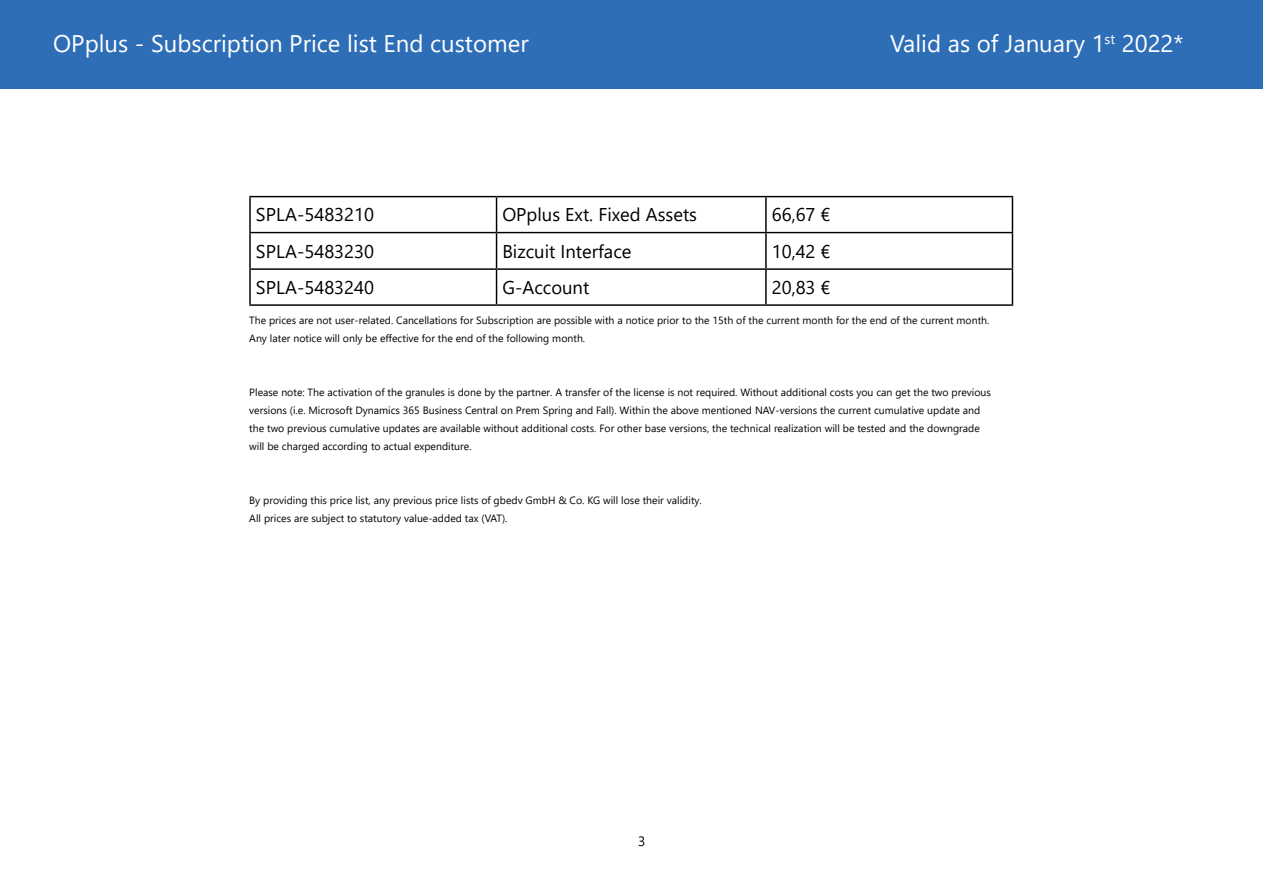
<style>
.page{position:relative;width:1263px;height:893px;background:#fff}
.page>*{position:absolute;margin:0;border:0;box-sizing:border-box;transform-origin:0 0}
.t1{font:24px "Segoe UI";color:#fff}
.t2{font:18.45px "Segoe UI";color:#000}
.t3{font:13.5px "Segoe UI";color:#000}
.t4{font:10.5px/18px "Segoe UI";color:#000}
</style>
<div class="page">
<div style="left:0;top:0;width:1263px;height:88px;background:#2e6eb7"></div>
<hr style="left:249px;top:196px;width:247px;height:1px;background:#000">
<hr style="left:249px;top:197px;width:2px;height:35px;background:#000">
<hr style="left:496px;top:196px;width:270px;height:1px;background:#000">
<hr style="left:496px;top:197px;width:1px;height:35px;background:#000">
<hr style="left:766px;top:196px;width:247px;height:1px;background:#000">
<hr style="left:765px;top:197px;width:2px;height:35px;background:#000">
<hr style="left:1012px;top:197px;width:1px;height:35px;background:#000">
<hr style="left:249px;top:232px;width:247px;height:1px;background:#000">
<hr style="left:249px;top:233px;width:2px;height:35px;background:#000">
<hr style="left:496px;top:232px;width:270px;height:1px;background:#000">
<hr style="left:496px;top:233px;width:1px;height:35px;background:#000">
<hr style="left:766px;top:232px;width:247px;height:1px;background:#000">
<hr style="left:765px;top:233px;width:2px;height:35px;background:#000">
<hr style="left:1012px;top:233px;width:1px;height:35px;background:#000">
<hr style="left:249px;top:268px;width:247px;height:2px;background:#000">
<hr style="left:249px;top:270px;width:2px;height:34px;background:#000">
<hr style="left:496px;top:268px;width:270px;height:2px;background:#000">
<hr style="left:496px;top:270px;width:1px;height:34px;background:#000">
<hr style="left:766px;top:268px;width:247px;height:2px;background:#000">
<hr style="left:765px;top:270px;width:2px;height:34px;background:#000">
<hr style="left:1012px;top:270px;width:1px;height:34px;background:#000">
<hr style="left:249px;top:304px;width:247px;height:2px;background:#000">
<hr style="left:496px;top:304px;width:270px;height:2px;background:#000">
<hr style="left:766px;top:304px;width:247px;height:2px;background:#000">
<h1 class="t1" style="left:53px;top:21px;width:477px">OPplus - Subscription Price list End customer</h1>
<h1 class="t1" style="left:890px;top:21px;width:295px">Valid as of January 1<sup>st</sup> 2022*</h1>
<h2 class="t2" style="left:256px;top:197px;width:120px">SPLA-5483210</h2>
<h2 class="t2" style="left:502px;top:197px;width:196px">OPplus Ext. Fixed Assets</h2>
<h2 class="t2" style="left:772px;top:197px;width:60px">66,67 €</h2>
<h2 class="t2" style="left:256px;top:234px;width:120px">SPLA-5483230</h2>
<h2 class="t2" style="left:502px;top:234px;width:131px">Bizcuit Interface</h2>
<h2 class="t2" style="left:772px;top:234px;width:60px">10,42 €</h2>
<h2 class="t2" style="left:256px;top:270px;width:120px">SPLA-5483240</h2>
<h2 class="t2" style="left:502px;top:270px;width:88px">G-Account</h2>
<h2 class="t2" style="left:772px;top:270px;width:60px">20,83 €</h2>
<p class="t4" style="left:249px;top:310px;width:742px">The prices are not user-related. Cancellations for Subscription are possible with a notice prior to the 15th of the current month for the end of the current month.<br>Any later notice will only be effective for the end of the following month.</p>
<p class="t4" style="left:249px;top:382px;width:743px">Please note: The activation of the granules is done by the partner. A transfer of the license is not required. Without additional costs you can get the two previous versions (i.e. Microsoft Dynamics 365 Business Central on Prem Spring and Fall). Within the above mentioned NAV-versions the current cumulative update and the two previous cumulative updates are available without additional costs. For other base versions, the technical realization will be tested and the downgrade will be charged according to actual expenditure.</p>
<p class="t4" style="left:249px;top:490px;width:454px">By providing this price list, any previous price lists of gbedv GmbH &amp; Co. KG will lose their validity.<br>All prices are subject to statutory value-added tax (VAT).</p>
<p class="t3" style="left:638px;top:828px;width:9px">3</p>
</div>
